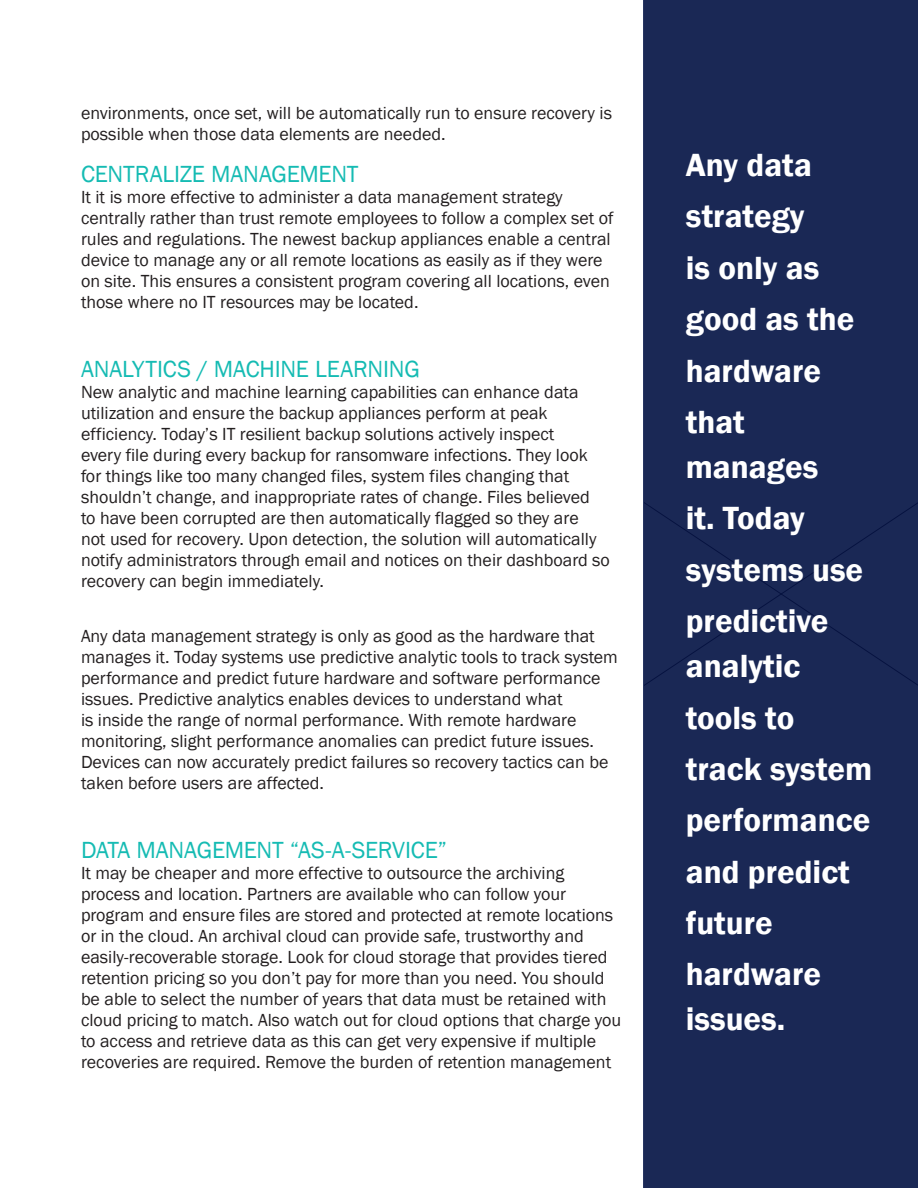
<style>
.page{position:relative;width:918px;height:1188px;background:#fff}
.page>*{position:absolute;margin:0;border:0;box-sizing:border-box;transform-origin:0 0}
.Body_Copy{font:600 33px/45px "Franklin Gothic";color:#fff}
.h2_-_Subhead{font:24px "Franklin Gothic";letter-spacing:-.005em;color:#15bbb3}
.Body_Copy-2{font:18px/21px "Franklin Gothic";color:#231f20}
</style>
<div class="page">
<div style="left:644px;top:0;width:274px;height:1188px;background:#1a2855"></div>
<p class="Body_Copy-2" style="left:81px;top:103px;width:533px">environments, once set, will be automatically run to ensure recovery is possible when those data elements are needed.</p>
<p class="h2_-_Subhead" style="left:81px;top:159px;width:279px">CENTRALIZE MANAGEMENT</p>
<p class="Body_Copy-2" style="left:81px;top:187px;width:534px">It it is more effective to administer a data management strategy centrally rather than trust remote employees to follow a complex set of rules and regulations. The newest backup appliances enable a central device to manage any or all remote locations as easily as if they were on site. This ensures a consistent program covering all locations, even those where no IT resources may be located.</p>
<p class="h2_-_Subhead" style="left:81px;top:354px;width:340px">ANALYTICS / MACHINE LEARNING</p>
<p class="Body_Copy-2" style="left:81px;top:382px;width:530px">New analytic and machine learning capabilities can enhance data utilization and ensure the backup appliances perform at peak efficiency. Today’s IT resilient backup solutions actively inspect<br>every file during every backup for ransomware infections. They look for things like too many changed files, system files changing that shouldn’t change, and inappropriate rates of change. Files believed<br>to have been corrupted are then automatically flagged so they are<br>not used for recovery. Upon detection, the solution will automatically notify administrators through email and notices on their dashboard so recovery can begin immediately.</p>
<p class="Body_Copy-2" style="left:81px;top:626px;width:538px">Any data management strategy is only as good as the hardware that manages it. Today systems use predictive analytic tools to track system performance and predict future hardware and software performance issues. Predictive analytics enables devices to understand what<br>is inside the range of normal performance. With remote hardware monitoring, slight performance anomalies can predict future issues.<br>Devices can now accurately predict failures so recovery tactics can be taken before users are affected.</p>
<p class="h2_-_Subhead" style="left:81px;top:835px;width:368px">DATA MANAGEMENT “AS-A-SERVICE”</p>
<p class="Body_Copy-2" style="left:81px;top:863px;width:542px">It may be cheaper and more effective to outsource the archiving process and location. Partners are available who can follow your program and ensure files are stored and protected at remote locations or in the cloud. An archival cloud can provide safe, trustworthy and easily-recoverable storage. Look for cloud storage that provides tiered retention pricing so you don’t pay for more than you need. You should be able to select the number of years that data must be retained with cloud pricing to match. Also watch out for cloud options that charge you to access and retrieve data as this can get very expensive if multiple recoveries are required. Remove the burden of retention management</p>
<p class="Body_Copy" style="left:686px;top:143px;width:128px">Any data</p>
<p class="Body_Copy" style="left:686px;top:194px;width:120px">strategy</p>
<p class="Body_Copy" style="left:686px;top:246px;width:135px">is only as</p>
<p class="Body_Copy" style="left:686px;top:297px;width:170px">good as the</p>
<p class="Body_Copy" style="left:686px;top:349px;width:137px">hardware</p>
<p class="Body_Copy" style="left:686px;top:400px;width:134px">that manages</p>
<p class="Body_Copy" style="left:686px;top:496px;width:121px">it. Today</p>
<p class="Body_Copy" style="left:686px;top:548px;width:179px">systems use</p>
<p class="Body_Copy" style="left:686px;top:599px;width:144px">predictive analytic</p>
<p class="Body_Copy" style="left:686px;top:695px;width:110px">tools to</p>
<p class="Body_Copy" style="left:686px;top:747px;width:188px">track system</p>
<p class="Body_Copy" style="left:686px;top:798px;width:186px">performance</p>
<p class="Body_Copy" style="left:686px;top:850px;width:166px">and predict</p>
<p class="Body_Copy" style="left:686px;top:901px;width:89px">future</p>
<p class="Body_Copy" style="left:686px;top:952px;width:137px">hardware issues.</p>
</div>
